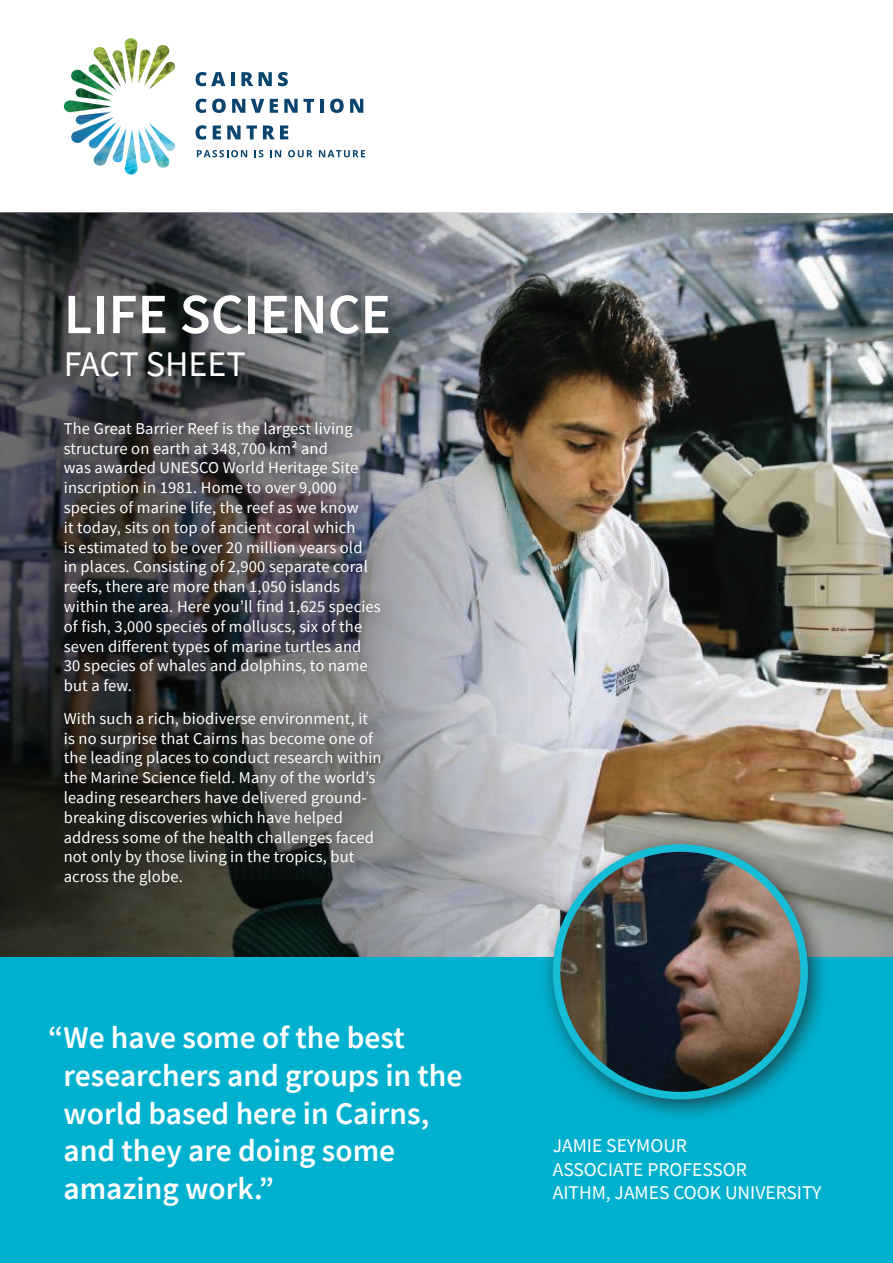
<style>
.page{position:relative;width:893px;height:1263px;background:#fff}
.page>*{position:absolute;margin:0;border:0;box-sizing:border-box;transform-origin:0 0}
.t1{font:600 57px "Source Sans Pro";color:#fff}
.t2{font:36px "Source Sans Pro";color:#fff}
.t3{font:600 31.5px/37.8px "Source Sans Pro";color:#fff}
.t4{font:19.5px/23.4px "Source Sans Pro";color:#fff}
.t5{font:16.5px/19.8px "Source Sans Pro";letter-spacing:.01em;color:#fff}
</style>
<div class="page">
<div style="left:0;top:957px;width:893px;height:306px;background:#00b1cf"></div>
<img style="left:583px;top:213px;width:310px;height:744px">
<img style="left:125px;top:171px;width:12px;height:3px">
<img style="left:64px;top:38px;width:111px;height:133px">
<img style="left:149px;top:123px;width:27px;height:28px">
<svg style="left:196px;top:72px;width:29px;height:14px"></svg>
<hr style="left:231px;top:72px;width:4px;height:14px;background:#09446e">
<svg style="left:241px;top:72px;width:12px;height:14px"></svg>
<svg style="left:259px;top:72px;width:13px;height:14px"></svg>
<svg style="left:278px;top:72px;width:10px;height:14px"></svg>
<svg style="left:196px;top:99px;width:30px;height:14px"></svg>
<svg style="left:232px;top:99px;width:13px;height:14px"></svg>
<svg style="left:251px;top:99px;width:13px;height:14px"></svg>
<svg style="left:270px;top:99px;width:8px;height:14px"></svg>
<svg style="left:284px;top:99px;width:30px;height:14px"></svg>
<hr style="left:320px;top:99px;width:4px;height:14px;background:#09446e">
<svg style="left:330px;top:99px;width:14px;height:14px"></svg>
<svg style="left:350px;top:99px;width:13px;height:14px"></svg>
<svg style="left:196px;top:125px;width:11px;height:15px"></svg>
<svg style="left:213px;top:125px;width:8px;height:14px"></svg>
<svg style="left:227px;top:125px;width:30px;height:14px"></svg>
<svg style="left:263px;top:125px;width:25px;height:14px"></svg>
<svg style="left:197px;top:150px;width:50px;height:7px"></svg>
<svg style="left:254px;top:150px;width:9px;height:7px"></svg>
<svg style="left:270px;top:150px;width:11px;height:7px"></svg>
<svg style="left:288px;top:150px;width:25px;height:7px"></svg>
<svg style="left:319px;top:150px;width:46px;height:7px"></svg>
<svg style="left:0;top:213px;width:583px;height:744px;background:#76787a"></svg>
<svg style="left:20px;top:379px;width:400px;height:550px;background:#545658"></svg>
<svg style="left:46px;top:404px;width:353px;height:499px;background:#464547"></svg>
<div style="left:538px;top:830px;width:293px;height:292px;background:#231f20;opacity:.75"></div>
<img style="left:557px;top:848px;width:247px;height:248px;border-radius:124px">
<div style="left:553px;top:844px;width:255px;height:255px;border:8px solid #16bdd6;border-radius:50%"></div>
<h1 class="t1" style="left:64px;top:292px;width:329px">LIFE SCIENCE</h1>
<h2 class="t2" style="left:64px;top:350px;width:184px">FACT SHEET</h2>
<p class="t5" style="left:64px;top:420px;width:319px">The Great Barrier Reef is the largest living structure on earth at 348,700 km² and<br>was awarded UNESCO World Heritage Site inscription in 1981. Home to over 9,000 species of marine life, the reef as we know<br>it today, sits on top of ancient coral which<br>is estimated to be over 20 million years old<br>in places. Consisting of 2,900 separate coral reefs, there are more than 1,050 islands within the area. Here you’ll find 1,625 species of fish, 3,000 species of molluscs, six of the seven different types of marine turtles and 30 species of whales and dolphins, to name but a few.</p>
<p class="t5" style="left:64px;top:710px;width:319px">With such a rich, biodiverse environment, it is no surprise that Cairns has become one of the leading places to conduct research within the Marine Science field. Many of the world’s leading researchers have delivered ground&shy;breaking discoveries which have helped address some of the health challenges faced not only by those living in the tropics, but across the globe.</p>
<h3 class="t3" style="left:63px;top:1021px;width:401px;text-indent:-15px">“ We have some of the best researchers and groups in the world based here in Cairns, and they are doing some amazing work.”</h3>
<p class="t4" style="left:553px;top:1136px;width:270px">JAMIE SEYMOUR<br>ASSOCIATE PROFESSOR<br>AITHM, JAMES COOK UNIVERSITY</p>
</div>
